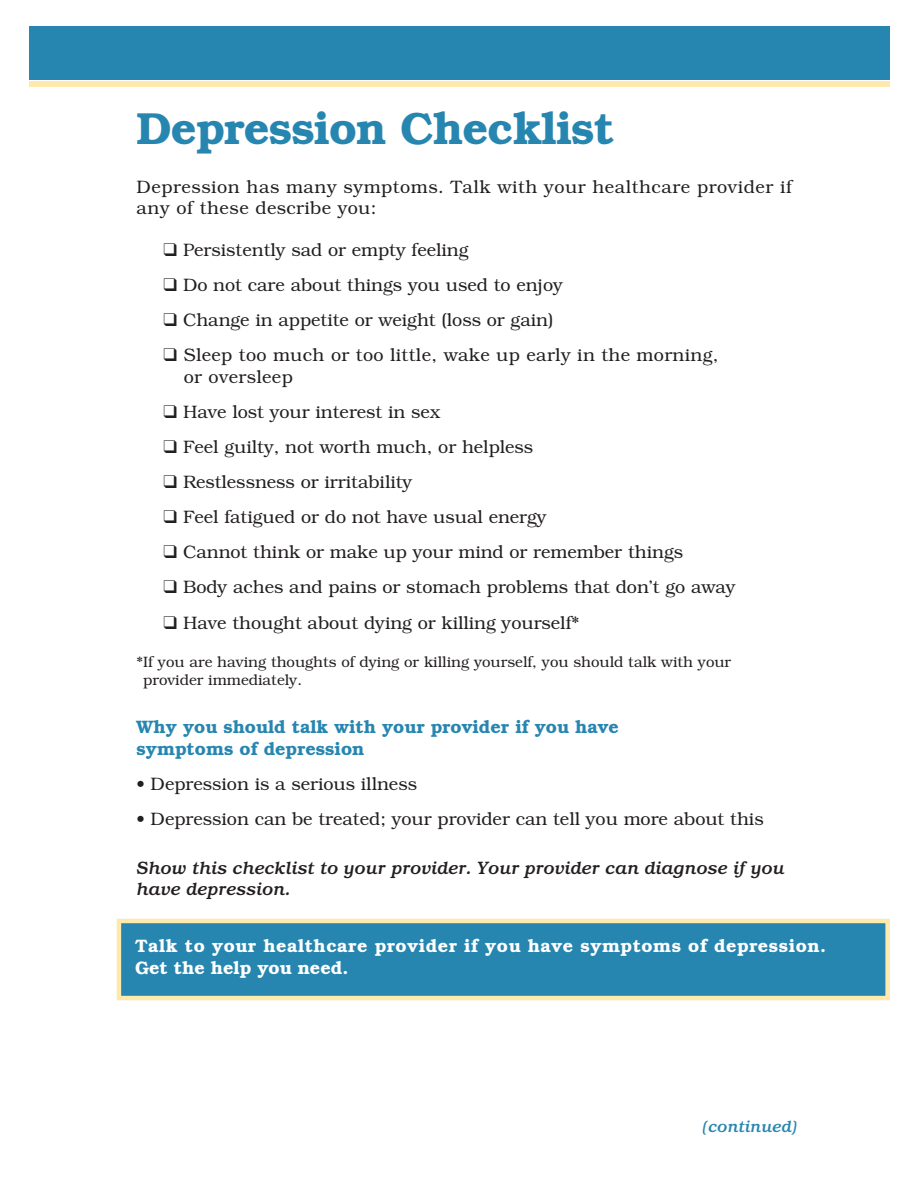
<style>
.page{position:relative;width:918px;height:1188px;background:#fff}
.page>*{position:absolute;margin:0;border:0;box-sizing:border-box;transform-origin:0 0}
.t1{font:600 45px "Bookman";letter-spacing:-.02em;color:#2786b0}
.t2{font:300 18px "Bookman";color:#231f20}
.t3{font:300 18px/21.6px "Bookman";letter-spacing:.03em;color:#231f20}
.t4{font:600 18px/21.6px "Bookman";letter-spacing:.03em;color:#fff}
.t5{font:italic 500 18px/21.6px "Bookman";color:#231f20}
.t6{font:600 18px/21.6px "Bookman";color:#2786b0}
.t7{font:300 18px/21.6px "Bookman";letter-spacing:.02em;color:#231f20}
.t8{font:italic 500 16.5px "Bookman";color:#2786b0}
.t9{font:300 15px/18px "Bookman";color:#231f20}
</style>
<div class="page">
<div style="left:29px;top:26px;width:861px;height:54px;background:#2786b0"></div>
<div style="left:29px;top:81px;width:861px;height:6px;background:#feeaaf"></div>
<div style="left:117px;top:919px;width:773px;height:81px;background:#2786b0;border:4px solid #feeaaf"></div>
<h1 class="t1" style="left:137px;top:102px;width:479px">Depression Checklist</h1>
<p class="t3" style="left:137px;top:176px;width:657px">Depression has many symptoms. Talk with your healthcare provider if any of these describe you:</p>
<p class="t2" style="left:164px;top:240px;width:306px">❑ Persistently sad or empty feeling</p>
<p class="t2" style="left:164px;top:275px;width:401px">❑ Do not care about things you used to enjoy</p>
<p class="t2" style="left:164px;top:310px;width:391px">❑ Change in appetite or weight (loss or gain)</p>
<p class="t7" style="left:184px;top:345px;width:536px;text-indent:-20px">❑ Sleep too much or too little, wake up early in the morning, or oversleep</p>
<p class="t2" style="left:164px;top:402px;width:278px">❑ Have lost your interest in sex</p>
<p class="t2" style="left:164px;top:437px;width:371px">❑ Feel guilty, not worth much, or helpless</p>
<p class="t2" style="left:164px;top:472px;width:250px">❑ Restlessness or irritability</p>
<p class="t2" style="left:164px;top:507px;width:385px">❑ Feel fatigued or do not have usual energy</p>
<p class="t2" style="left:164px;top:542px;width:521px">❑ Cannot think or make up your mind or remember things</p>
<p class="t2" style="left:164px;top:577px;width:574px">❑ Body aches and pains or stomach problems that don’t go away</p>
<p class="t2" style="left:164px;top:612px;width:417px">❑ Have thought about dying or killing yourself*</p>
<p class="t9" style="left:143px;top:653px;width:589px;text-indent:-7px">*If you are having thoughts of dying or killing yourself, you should talk with your provider immediately.</p>
<p class="t6" style="left:137px;top:716px;width:484px">Why you should talk with your provider if you have symptoms of depression</p>
<p class="t2" style="left:137px;top:774px;width:282px">• Depression is a serious illness</p>
<p class="t2" style="left:137px;top:809px;width:629px">• Depression can be treated; your provider can tell you more about this</p>
<p class="t5" style="left:137px;top:857px;width:649px">Show this checklist to your provider. Your provider can diagnose if you have depression.</p>
<p class="t4" style="left:135px;top:936px;width:693px">Talk to your healthcare provider if you have symptoms of depression.<br>Get the help you need.</p>
<p class="t8" style="left:703px;top:1116px;width:96px">(continued)</p>
</div>
